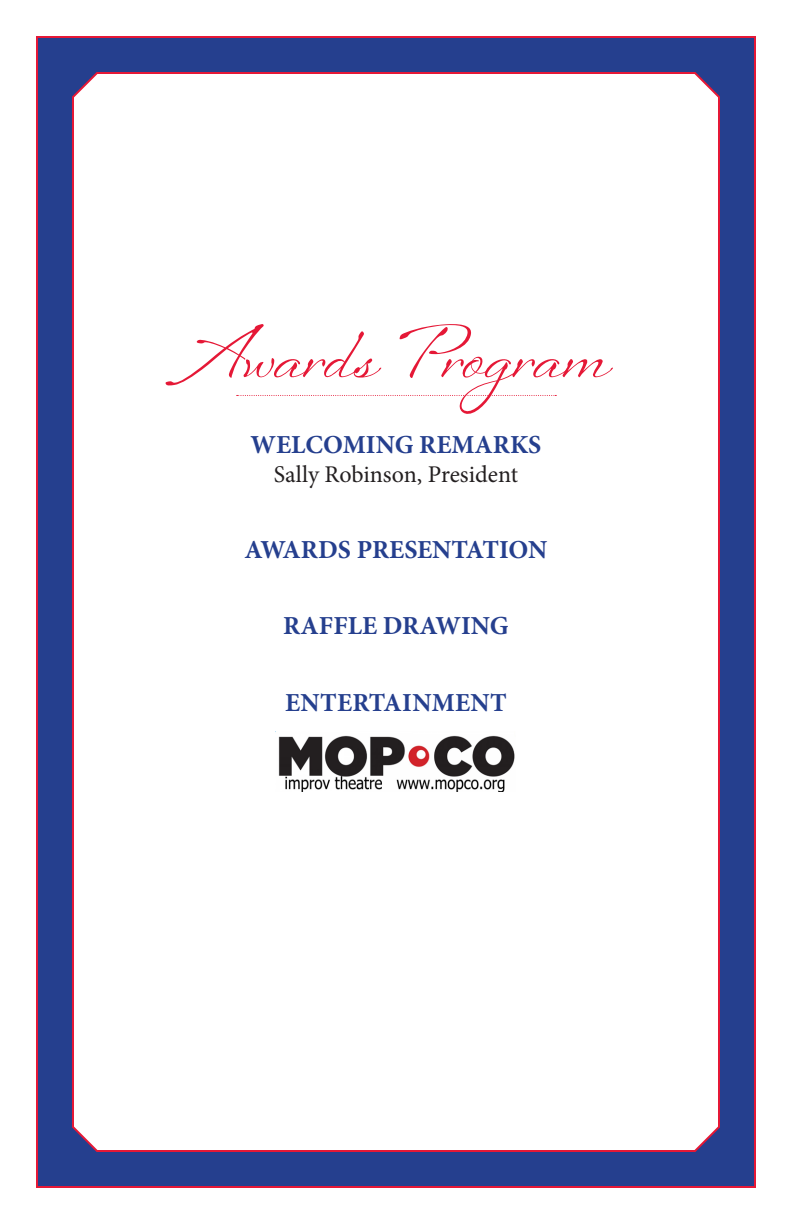
<style>
.page{position:relative;width:792px;height:1224px;background:#fff}
.page>*{position:absolute;margin:0;border:0;box-sizing:border-box;transform-origin:0 0}
.t1{font:70px "Sheila";color:#e51836}
.t2{font:700 26px "Minion Pro";color:#253f8e}
.t3{font:24px "Minion Pro";color:#231f20}
</style>
<div class="page">
<div style="left:36px;top:36px;width:720px;height:1152px;background:#253f8e;border:2px solid #e51836"></div>
<div style="left:72px;top:72px;width:648px;height:1080px;background:#fff"></div>
<svg style="left:237px;top:395px;width:319px;height:1px"></svg>
<img style="left:276px;top:732px;width:240px;height:60px">
<p class="t1" style="left:182px;top:312px;width:430px">Awards Program</p>
<p class="t2" style="left:251px;top:427px;width:292px">WELCOMING REMARKS</p>
<p class="t3" style="left:274px;top:458px;width:246px">Sally Robinson, President</p>
<p class="t2" style="left:245px;top:532px;width:304px">AWARDS PRESENTATION</p>
<p class="t2" style="left:283px;top:608px;width:227px">RAFFLE DRAWING</p>
<p class="t2" style="left:285px;top:684px;width:223px">ENTERTAINMENT</p>
</div>
